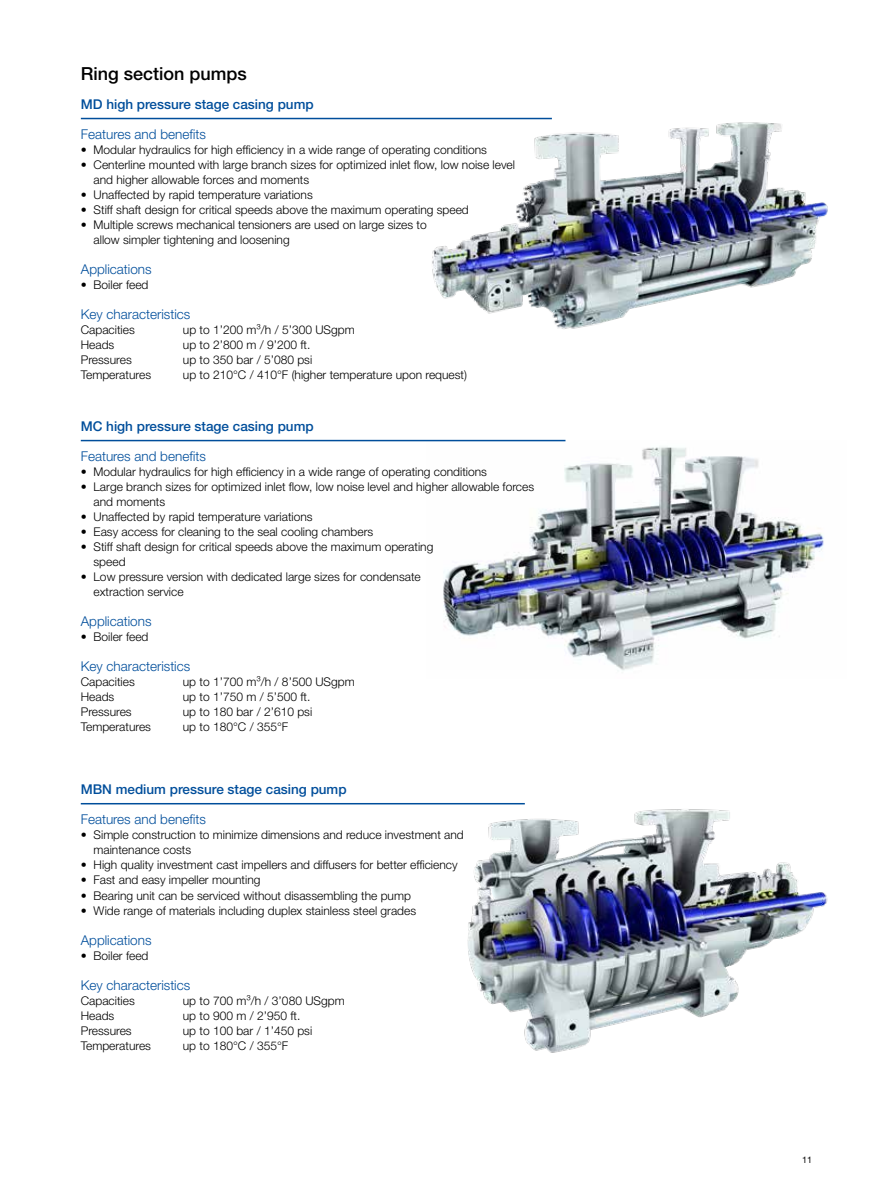
<style>
.page{position:relative;width:893px;height:1191px;background:#fff}
.page>*{position:absolute;margin:0;border:0;box-sizing:border-box;transform-origin:0 0}
.t1{font:500 18px "Helvetica Neue LT Pro";color:#000}
.t2{font:300 13.5px "Helvetica Neue LT Pro";color:#004e9b}
.t3{font:500 13.5px "Helvetica Neue LT Pro";color:#004e9b}
.t4{font:300 12px/15px "Helvetica Neue LT Pro";color:#000}
.t5{font:9px "Helvetica Neue LT Pro";color:#000}
</style>
<div class="page">
<img style="left:410px;top:117px;width:418px;height:212px">
<hr style="left:81px;top:118px;width:471px;height:1px;background:#004e9b">
<img style="left:426px;top:441px;width:398px;height:230px">
<hr style="left:81px;top:440px;width:484px;height:1px;background:#004e9b">
<img style="left:441px;top:804px;width:387px;height:249px">
<hr style="left:81px;top:803px;width:444px;height:1px;background:#004e9b">
<h1 class="t1" style="left:81px;top:63px;width:168px">Ring section pumps</h1>
<p class="t3" style="left:81px;top:96px;width:234px">MD high pressure stage casing pump</p>
<p class="t2" style="left:81px;top:126px;width:127px">Features and benefits</p>
<p class="t4" style="left:81px;top:142px;width:408px">• Modular hydraulics for high efficiency in a wide range of operating conditions</p>
<p class="t4" style="left:94px;top:157px;width:423px;text-indent:-13px">• Centerline mounted with large branch sizes for optimized inlet flow, low noise level and higher allowable forces and moments</p>
<p class="t4" style="left:81px;top:187px;width:233px">• Unaffected by rapid temperature variations</p>
<p class="t4" style="left:81px;top:202px;width:389px">• Stiff shaft design for critical speeds above the maximum operating speed</p>
<p class="t4" style="left:94px;top:217px;width:335px;text-indent:-13px">• Multiple screws mechanical tensioners are used on large sizes to allow simpler tightening and loosening</p>
<p class="t2" style="left:81px;top:261px;width:72px">Applications</p>
<p class="t4" style="left:81px;top:277px;width:69px">• Boiler feed</p>
<p class="t2" style="left:81px;top:306px;width:111px">Key characteristics</p>
<p class="t4" style="left:81px;top:322px;width:56px">Capacities</p>
<p class="t4" style="left:183px;top:322px;width:173px">up to 1’200 m³/h / 5’300 USgpm</p>
<p class="t4" style="left:81px;top:337px;width:35px">Heads</p>
<p class="t4" style="left:183px;top:337px;width:129px">up to 2’800 m / 9’200 ft.</p>
<p class="t4" style="left:81px;top:352px;width:52px">Pressures</p>
<p class="t4" style="left:183px;top:352px;width:131px">up to 350 bar / 5’080 psi</p>
<p class="t4" style="left:81px;top:367px;width:72px">Temperatures</p>
<p class="t4" style="left:183px;top:367px;width:286px">up to 210°C / 410°F (higher temperature upon request)</p>
<p class="t3" style="left:81px;top:418px;width:234px">MC high pressure stage casing pump</p>
<p class="t2" style="left:81px;top:448px;width:127px">Features and benefits</p>
<p class="t4" style="left:81px;top:464px;width:408px">• Modular hydraulics for high efficiency in a wide range of operating conditions</p>
<p class="t4" style="left:94px;top:479px;width:442px;text-indent:-13px">• Large branch sizes for optimized inlet flow, low noise level and higher allowable forces and moments</p>
<p class="t4" style="left:81px;top:509px;width:233px">• Unaffected by rapid temperature variations</p>
<p class="t4" style="left:81px;top:524px;width:294px">• Easy access for cleaning to the seal cooling chambers</p>
<p class="t4" style="left:94px;top:539px;width:341px;text-indent:-13px">• Stiff shaft design for critical speeds above the maximum operating speed</p>
<p class="t4" style="left:94px;top:569px;width:329px;text-indent:-13px">• Low pressure version with dedicated large sizes for condensate extraction service</p>
<p class="t2" style="left:81px;top:613px;width:72px">Applications</p>
<p class="t4" style="left:81px;top:629px;width:69px">• Boiler feed</p>
<p class="t2" style="left:81px;top:658px;width:111px">Key characteristics</p>
<p class="t4" style="left:81px;top:674px;width:56px">Capacities</p>
<p class="t4" style="left:183px;top:674px;width:173px">up to 1’700 m³/h / 8’500 USgpm</p>
<p class="t4" style="left:81px;top:689px;width:35px">Heads</p>
<p class="t4" style="left:183px;top:689px;width:129px">up to 1’750 m / 5’500 ft.</p>
<p class="t4" style="left:81px;top:704px;width:52px">Pressures</p>
<p class="t4" style="left:183px;top:704px;width:131px">up to 180 bar / 2’610 psi</p>
<p class="t4" style="left:81px;top:719px;width:72px">Temperatures</p>
<p class="t4" style="left:183px;top:719px;width:107px">up to 180°C / 355°F</p>
<p class="t3" style="left:81px;top:781px;width:267px">MBN medium pressure stage casing pump</p>
<p class="t2" style="left:81px;top:811px;width:127px">Features and benefits</p>
<p class="t4" style="left:94px;top:827px;width:372px;text-indent:-13px">• Simple construction to minimize dimensions and reduce investment and maintenance costs</p>
<p class="t4" style="left:81px;top:857px;width:378px">• High quality investment cast impellers and diffusers for better efficiency</p>
<p class="t4" style="left:81px;top:872px;width:181px">• Fast and easy impeller mounting</p>
<p class="t4" style="left:81px;top:887px;width:332px">• Bearing unit can be serviced without disassembling the pump</p>
<p class="t4" style="left:81px;top:902px;width:337px">• Wide range of materials including duplex stainless steel grades</p>
<p class="t2" style="left:81px;top:931px;width:72px">Applications</p>
<p class="t4" style="left:81px;top:947px;width:69px">• Boiler feed</p>
<p class="t2" style="left:81px;top:976px;width:111px">Key characteristics</p>
<p class="t4" style="left:81px;top:992px;width:56px">Capacities</p>
<p class="t4" style="left:183px;top:992px;width:163px">up to 700 m³/h / 3’080 USgpm</p>
<p class="t4" style="left:81px;top:1007px;width:35px">Heads</p>
<p class="t4" style="left:183px;top:1007px;width:119px">up to 900 m / 2’950 ft.</p>
<p class="t4" style="left:81px;top:1022px;width:52px">Pressures</p>
<p class="t4" style="left:183px;top:1022px;width:131px">up to 100 bar / 1’450 psi</p>
<p class="t4" style="left:81px;top:1037px;width:72px">Temperatures</p>
<p class="t4" style="left:183px;top:1037px;width:107px">up to 180°C / 355°F</p>
<p class="t5" style="left:802px;top:1154px;width:12px">11</p>
</div>
